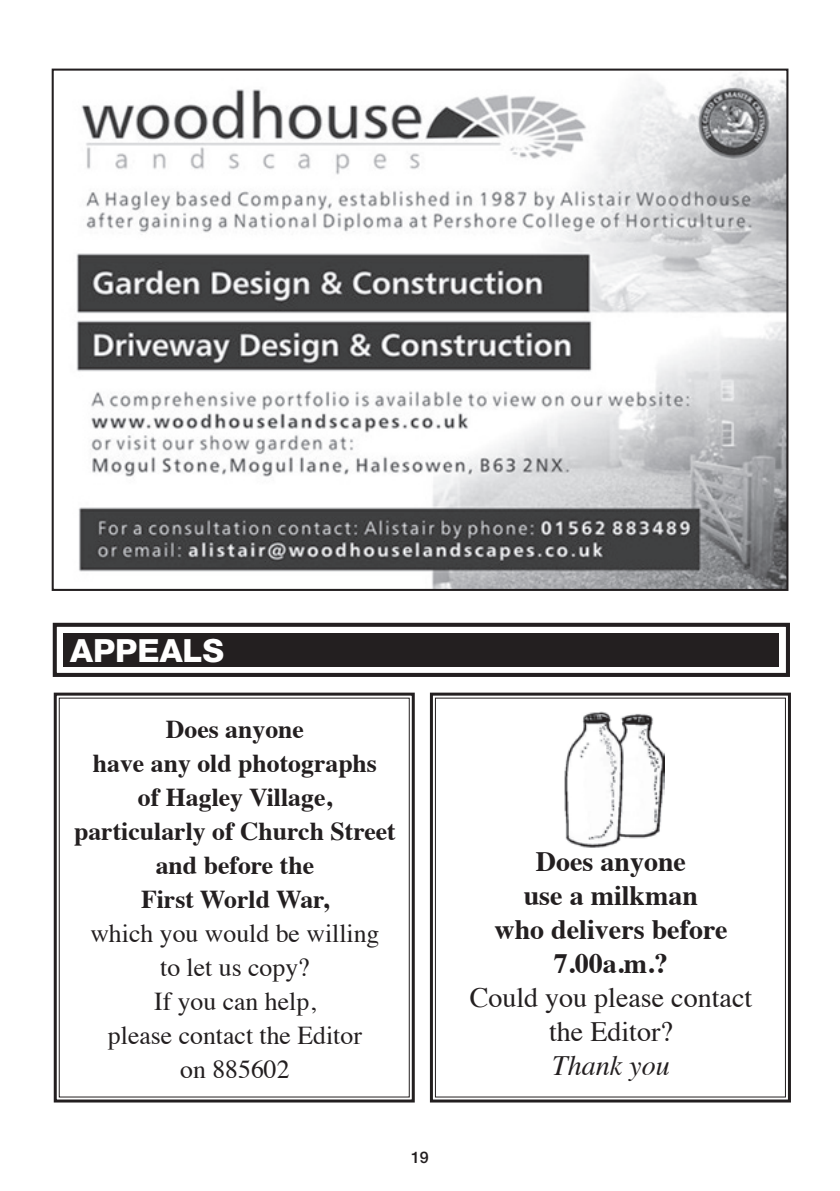
<style>
.page{position:relative;width:840px;height:1191px;background:#fff}
.page>*{position:absolute;margin:0;border:0;box-sizing:border-box;transform-origin:0 0}
.t1{font:800 32px "Helvetica Neue";color:#fff}
.t2{font:700 28px/34px "Times";color:#231f20;text-align:center}
.t3{font:28px/34px "Times";color:#231f20;text-align:center}
.t4{font:italic 28px "Times";color:#231f20}
.t5{font:700 25.8px/34px "Times";color:#231f20;text-align:center}
.t6{font:25.8px/34px "Times";color:#231f20;text-align:center}
.t7{font:500 16px "Helvetica Neue";color:#231f20}
</style>
<div class="page">
<svg style="left:53px;top:692px;width:362px;height:411px"></svg>
<svg style="left:429px;top:692px;width:362px;height:411px"></svg>
<img style="left:76px;top:72px;width:709px;height:516px">
<div style="left:53px;top:623px;width:736px;height:54px;border:4px solid #231f20"></div>
<div style="left:64px;top:633px;width:714px;height:34px;background:#231f20"></div>
<img style="left:562px;top:711px;width:102px;height:137px">
<p class="t1" style="left:70px;top:631px;width:155px">APPEALS</p>
<p class="t5" style="left:74px;top:709px;width:323px">Does anyone<br>have any old photographs<br>of Hagley Village, particularly of Church Street and before the<br>First World War,</p>
<p class="t6" style="left:90px;top:914px;width:290px">which you would be willing to let us copy?<br>If you can help,<br>please contact the Editor<br>on 885602</p>
<p class="t7" style="left:411px;top:1147px;width:19px">19</p>
<p class="t2" style="left:494px;top:841px;width:234px">Does anyone<br>use a milkman<br>who delivers before<br>7.00a.m.?</p>
<p class="t3" style="left:469px;top:978px;width:284px">Could you please contact the Editor?</p>
<p class="t4" style="left:552px;top:1041px;width:119px">Thank you</p>
</div>
